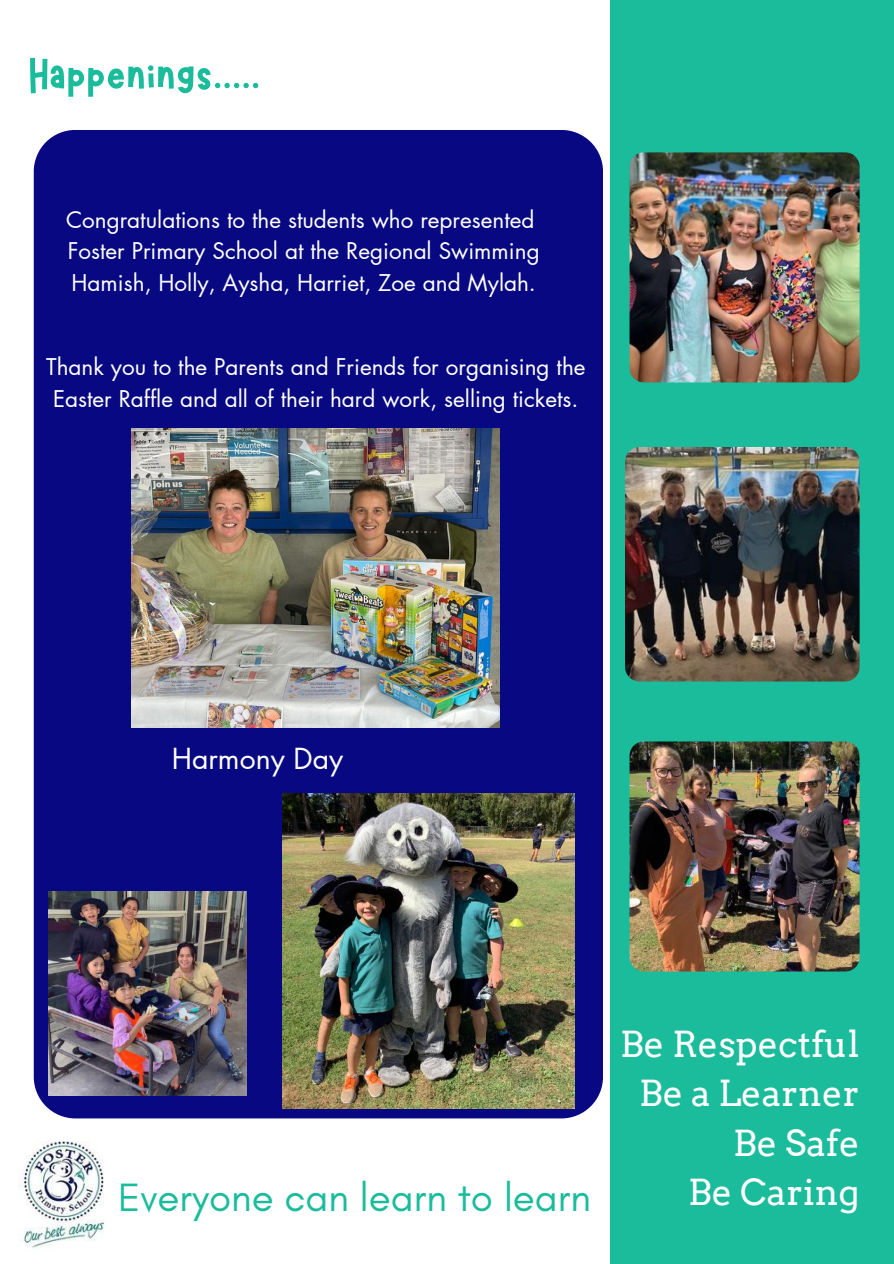
<style>
.page{position:relative;width:894px;height:1264px;background:#fff}
.page>*{position:absolute;margin:0;border:0;box-sizing:border-box;transform-origin:0 0}
.t1{font:51px "Marykate";color:#1bbc9b}
.t2{font:40.2px "Glacial Indifference";color:#1bbc9b}
.t3{font:35.85px/49.5px "Arvo";color:#fff;text-align:right}
.t4{font:28.35px "Futura LT Pro";color:#fff}
.t5{font:22.5px/31.5px "Futura LT Pro";color:#fff}
</style>
<div class="page">
<div style="left:610px;top:0;width:283px;height:1262px;background:#1bbc9b"></div>
<img style="left:18px;top:1141px;width:86px;height:107px">
<div style="left:34px;top:130px;width:569px;height:988px;background:#080982"></div>
<img style="left:629px;top:152px;width:230px;height:230px;border-radius:14px">
<img style="left:624px;top:447px;width:235px;height:234px;border-radius:15px">
<img style="left:131px;top:428px;width:368px;height:299px">
<img style="left:629px;top:741px;width:230px;height:230px;border-radius:14px">
<img style="left:49px;top:891px;width:198px;height:204px">
<img style="left:283px;top:793px;width:291px;height:315px">
<h1 class="t1" style="left:28px;top:42px;width:234px">Happenings.....</h1>
<p class="t5" style="left:66px;top:204px;width:475px">Congratulations to the students who represented<br>Foster Primary School at the Regional Swimming<br>Hamish, Holly, Aysha, Harriet, Zoe and Mylah.</p>
<p class="t5" style="left:46px;top:352px;width:541px;text-align:center">Thank you to the Parents and Friends for organising the<br>Easter Raffle and all of their hard work, selling tickets.</p>
<p class="t4" style="left:172px;top:745px;width:173px">Harmony Day</p>
<h3 class="t3" style="left:620px;top:1019px;width:241px">Be Respectful<br>Be a Learner<br>Be Safe</h3>
<h2 class="t2" style="left:118px;top:1173px;width:474px">Everyone can learn to learn</h2>
<h3 class="t3" style="left:688px;top:1167px;width:173px">Be Caring</h3>
</div>
